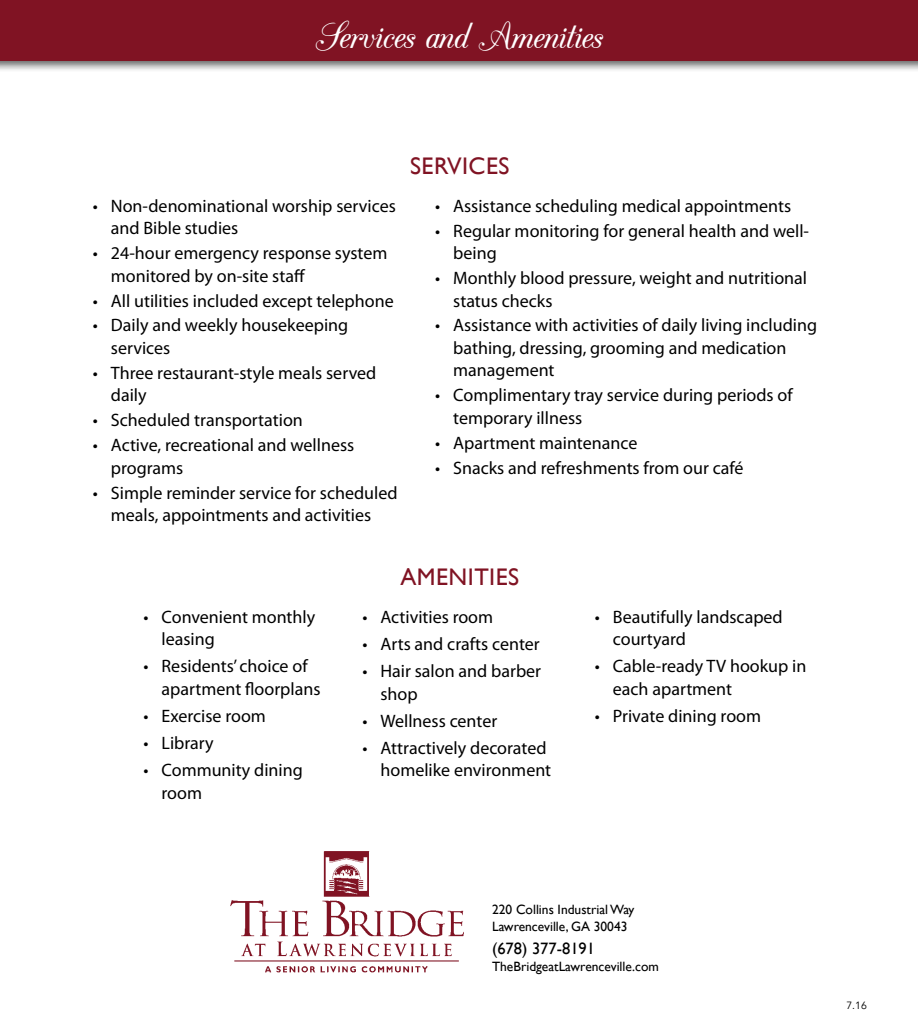
<style>
.page{position:relative;width:918px;height:1026px;background:#fff}
.page>*{position:absolute;margin:0;border:0;box-sizing:border-box;transform-origin:0 0}
.t1{font:45px "CAC Champagne";letter-spacing:-.02em;color:#fff;scale:1.06 1}
.t2{font:24px "Gill Sans";letter-spacing:.02em;color:#801323}
.t3{font:18px/22.5px "Myriad Pro";color:#000}
.t4{font:16.5px "Gill Sans";color:#000}
.t5{font:13.5px/16.5px "Gill Sans";color:#000}
.t6{font:10.5px "Avenir";color:#000}
</style>
<div class="page">
<div style="left:0;top:0;width:918px;height:72px;background:#000;opacity:.6"></div>
<div style="left:0;top:0;width:918px;height:61px;background:#801323"></div>
<img style="left:231px;top:851px;width:233px;height:122px">
<h1 class="t1" style="left:315px;top:14px;width:273px">Services and Amenities</h1>
<p class="t3" style="left:111px;top:194px;width:286px;text-indent:-18px">• Non-denominational worship services and Bible studies</p>
<p class="t3" style="left:111px;top:242px;width:278px;text-indent:-18px">• 24-hour emergency response system monitored by on-site staff</p>
<p class="t3" style="left:93px;top:289px;width:302px">• All utilities included except telephone</p>
<p class="t3" style="left:111px;top:314px;width:239px;text-indent:-18px">• Daily and weekly housekeeping services</p>
<p class="t3" style="left:111px;top:361px;width:267px;text-indent:-18px">• Three restaurant-style meals served daily</p>
<p class="t3" style="left:93px;top:409px;width:211px">• Scheduled transportation</p>
<p class="t3" style="left:111px;top:434px;width:245px;text-indent:-18px">• Active, recreational and wellness programs</p>
<p class="t3" style="left:93px;top:481px;width:306px;text-align:center">• Simple reminder service for scheduled meals, appointments and activities</p>
<h2 class="t2" style="left:410px;top:152px;width:101px">SERVICES</h2>
<p class="t3" style="left:435px;top:194px;width:357px">• Assistance scheduling medical appointments</p>
<p class="t3" style="left:453px;top:219px;width:357px;text-indent:-18px">• Regular monitoring for general health and well&shy;being</p>
<p class="t3" style="left:453px;top:266px;width:355px;text-indent:-18px">• Monthly blood pressure, weight and nutritional status checks</p>
<p class="t3" style="left:453px;top:314px;width:365px;text-indent:-18px">• Assistance with activities of daily living including bathing, dressing, grooming and medication management</p>
<p class="t3" style="left:453px;top:384px;width:341px;text-indent:-18px">• Complimentary tray service during periods of temporary illness</p>
<p class="t3" style="left:435px;top:431px;width:204px">• Apartment maintenance</p>
<p class="t3" style="left:435px;top:456px;width:310px">• Snacks and refreshments from our café</p>
<p class="t3" style="left:162px;top:605px;width:155px;text-indent:-18px">• Convenient monthly leasing</p>
<p class="t3" style="left:162px;top:655px;width:161px;text-indent:-18px">• Residents’ choice of apartment floorplans</p>
<p class="t3" style="left:144px;top:704px;width:124px">• Exercise room</p>
<p class="t3" style="left:144px;top:732px;width:72px">• Library</p>
<p class="t3" style="left:162px;top:759px;width:143px;text-indent:-18px">• Community dining room</p>
<h2 class="t2" style="left:400px;top:563px;width:120px">AMENITIES</h2>
<p class="t3" style="left:362px;top:605px;width:132px">• Activities room</p>
<p class="t3" style="left:362px;top:632px;width:179px">• Arts and crafts center</p>
<p class="t3" style="left:380px;top:659px;width:162px;text-indent:-18px">• Hair salon and barber shop</p>
<p class="t3" style="left:362px;top:709px;width:136px">• Wellness center</p>
<p class="t3" style="left:362px;top:736px;width:190px;text-align:right">• Attractively decorated homelike environment</p>
<p class="t3" style="left:613px;top:605px;width:171px;text-indent:-18px">• Beautifully landscaped courtyard</p>
<p class="t3" style="left:613px;top:655px;width:195px;text-indent:-18px">• Cable-ready TV hookup in each apartment</p>
<p class="t3" style="left:595px;top:704px;width:168px">• Private dining room</p>
<p class="t5" style="left:492px;top:901px;width:144px">220 Collins Industrial Way<br>Lawrenceville, GA 30043</p>
<p class="t4" style="left:492px;top:939px;width:105px">(678) 377-8191</p>
<p class="t5" style="left:492px;top:958px;width:168px">TheBridgeatLawrenceville.com</p>
<p class="t6" style="left:846px;top:999px;width:22px">7.16</p>
</div>
